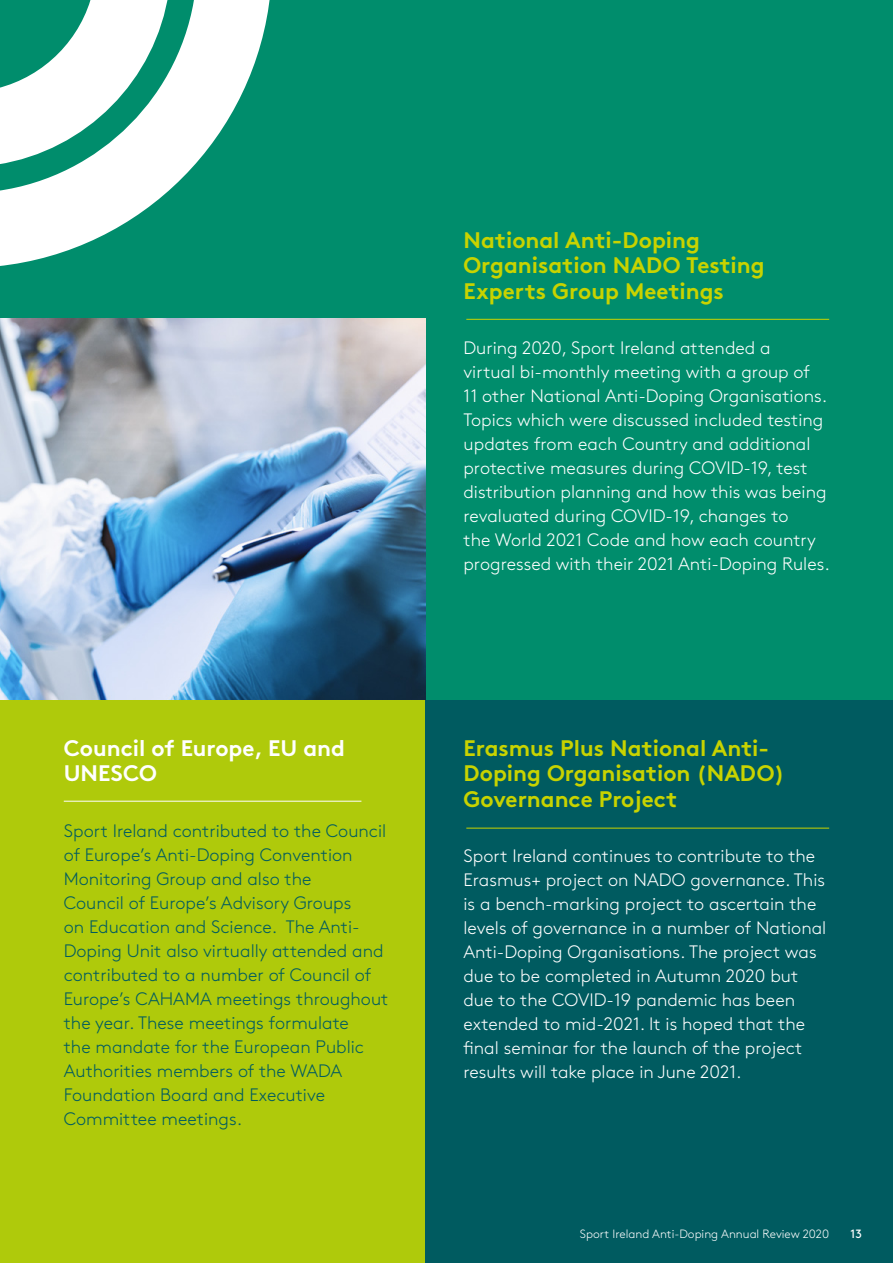
<style>
.page{position:relative;width:893px;height:1263px;background:#008d6c}
.page>*{position:absolute;margin:0;border:0;box-sizing:border-box;transform-origin:0 0}
.t1{font:700 22.5px/25.5px "Brown Std";color:#c8d300}
.t2{font:700 22.5px/25.5px "Brown Std";color:#fff}
.t3{font:300 18px/24px "Brown Std";color:#fff}
.t4{font:300 18px/24px "Brown Std";color:#005b60}
.t5{font:300 12px "Brown Std";color:#fff}
.t6{font:12px "Brown Std";color:#fff}
</style>
<div class="page">
<img style="left:0;top:319px;width:425px;height:381px">
<svg style="left:0;top:0;width:270px;height:266px;fill:#fff"></svg>
<svg style="left:0;top:0;width:169px;height:165px"></svg>
<div style="left:0;top:700px;width:425px;height:563px;background:#afca0b"></div>
<div style="left:425px;top:700px;width:468px;height:563px;background:#005b60"></div>
<hr style="left:466px;top:319px;width:363px;height:1px;background:#c8d300">
<hr style="left:466px;top:828px;width:363px;height:1px;background:#c8d300">
<hr style="left:64px;top:801px;width:297px;height:1px;background:#fff">
<p class="t2" style="left:64px;top:735px;width:283px">Council of Europe, EU and<br>UNESCO</p>
<p class="t4" style="left:64px;top:819px;width:326px">Sport Ireland contributed to the Council of Europe’s Anti-Doping Convention Monitoring Group and also the<br>Council of Europe’s Advisory Groups<br>on Education and Science. The Anti-Doping Unit also virtually attended and contributed to a number of Council of Europe’s CAHAMA meetings throughout the year. These meetings formulate<br>the mandate for the European Public Authorities members of the WADA Foundation Board and Executive Committee meetings.</p>
<p class="t1" style="left:463px;top:227px;width:303px">National Anti-Doping<br>Organisation NADO Testing<br>Experts Group Meetings</p>
<p class="t3" style="left:463px;top:336px;width:368px">During 2020, Sport Ireland attended a<br>virtual bi-monthly meeting with a group of<br>11 other National Anti-Doping Organisations.<br>Topics which were discussed included testing updates from each Country and additional protective measures during COVID-19, test distribution planning and how this was being revaluated during COVID-19, changes to<br>the World 2021 Code and how each country progressed with their 2021 Anti-Doping Rules.</p>
<p class="t1" style="left:463px;top:735px;width:323px">Erasmus Plus National Anti-<br>Doping Organisation (NADO)<br>Governance Project</p>
<p class="t3" style="left:463px;top:844px;width:364px">Sport Ireland continues to contribute to the Erasmus+ project on NADO governance. This is a bench-marking project to ascertain the levels of governance in a number of National Anti-Doping Organisations. The project was due to be completed in Autumn 2020 but due to the COVID-19 pandemic has been extended to mid-2021. It is hoped that the final seminar for the launch of the project results will take place in June 2021.</p>
<p class="t5" style="left:580px;top:1227px;width:251px">Sport Ireland Anti-Doping Annual Review 2020</p>
<p class="t6" style="left:850px;top:1227px;width:13px">13</p>
</div>
